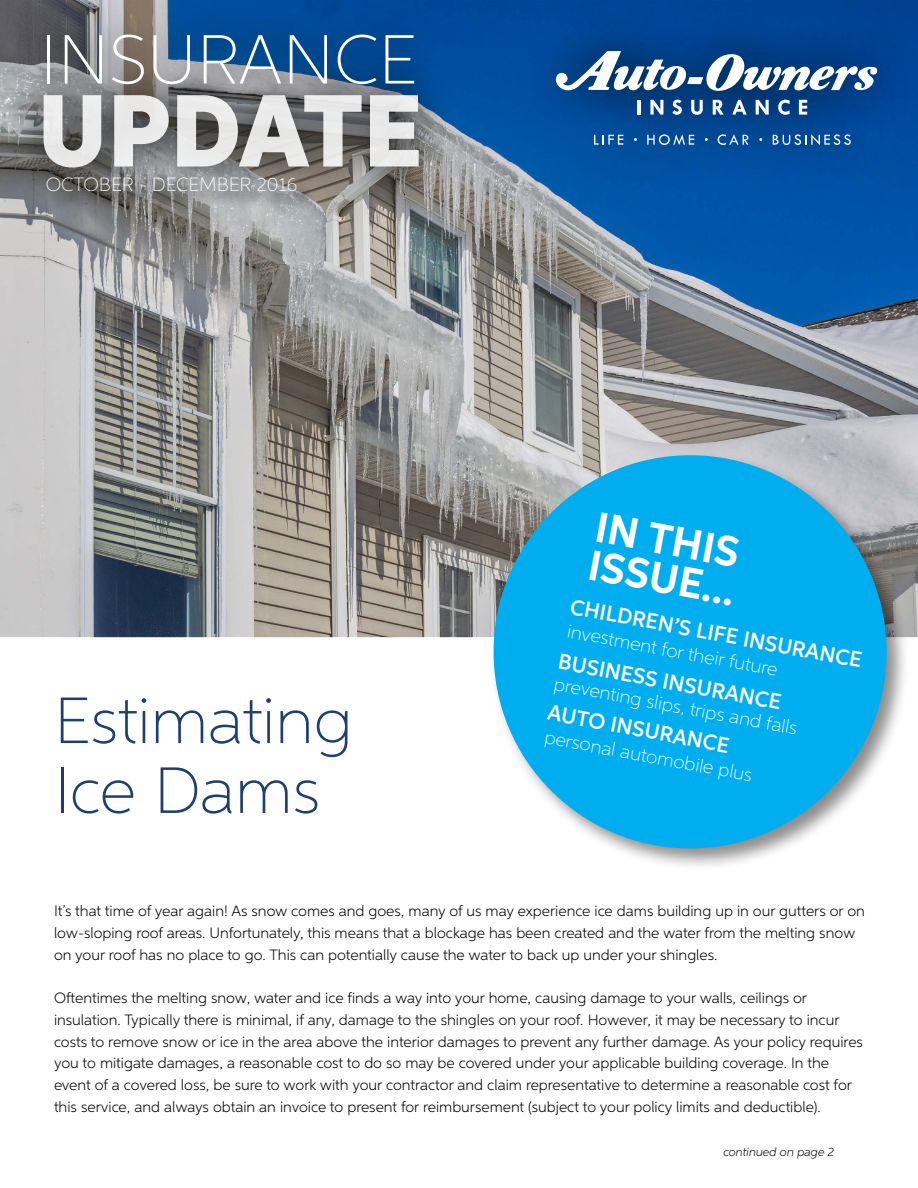
<style>
.page{position:relative;width:918px;height:1188px;background:#fff}
.page>*{position:absolute;margin:0;border:0;box-sizing:border-box;transform-origin:0 0}
.t1{font:900 102.6px "Aspira";color:#fff}
.t2{font:100 69.45px "Aspira";color:#fff}
.t3{font:100 65.55px/69.9px "Aspira";color:#203f71}
.t4{font:700 42.75px/38.4px "Aspira";color:#fff}
.t5{font:600 21.75px "Aspira";color:#fff}
.t6{font:100 19.35px "Aspira";color:#fff}
.t7{font:100 18.75px "Aspira";color:#fff}
.t8{font:300 15px/21.8px "Aspira";color:#000}
.t9{font:italic 300 12px "Aspira";color:#000}
</style>
<div class="page">
<img style="left:0;top:0;width:918px;height:637px">
<svg style="left:5px;top:0;width:450px;height:205px;background:#53667a"></svg>
<div style="left:50px;top:180px;width:265px;height:30px;background:#000;opacity:.75"></div>
<div style="left:514px;top:8px;width:404px;height:180px;background:#000;opacity:.89"></div>
<svg style="left:556px;top:51px;width:321px;height:42px"></svg>
<hr style="left:638px;top:100px;width:3px;height:15px;background:#fff">
<svg style="left:650px;top:100px;width:13px;height:15px"></svg>
<svg style="left:672px;top:100px;width:10px;height:15px"></svg>
<svg style="left:691px;top:100px;width:12px;height:15px"></svg>
<svg style="left:713px;top:100px;width:11px;height:15px"></svg>
<svg style="left:732px;top:100px;width:15px;height:15px"></svg>
<svg style="left:756px;top:100px;width:13px;height:15px"></svg>
<svg style="left:778px;top:100px;width:12px;height:15px"></svg>
<svg style="left:799px;top:100px;width:8px;height:15px"></svg>
<svg style="left:594px;top:135px;width:29px;height:10px"></svg>
<svg style="left:647px;top:134px;width:47px;height:11px"></svg>
<svg style="left:718px;top:134px;width:31px;height:11px"></svg>
<svg style="left:773px;top:134px;width:78px;height:11px"></svg>
<div style="left:489px;top:451px;width:421px;height:421px;background:#000;opacity:.45"></div>
<svg style="left:489px;top:451px;width:402px;height:402px;background:#33b4e5"></svg>
<h2 class="t2" style="left:40px;top:18px;width:378px">INSURANCE</h2>
<h1 class="t1" style="left:37px;top:68px;width:387px">UPDATE</h1>
<p class="t6" style="left:46px;top:173px;width:253px">OCTOBER - DECEMBER 2016</p>
<h3 class="t3" style="left:54px;top:684px;width:300px">Estimating<br>Ice Dams</h3>
<h3 class="t4" style="left:598px;top:508px;width:150px;rotate:10deg">IN THIS<br>ISSUE...</h3>
<h3 class="t5" style="left:573px;top:594px;width:298px;rotate:10deg">CHILDREN’S LIFE INSURANCE</h3>
<p class="t7" style="left:570px;top:619px;width:215px;rotate:11deg">investment for their future</p>
<h3 class="t5" style="left:550px;top:700px;width:186px;rotate:10deg">AUTO INSURANCE</h3>
<h3 class="t5" style="left:561px;top:649px;width:228px;rotate:10deg">BUSINESS INSURANCE</h3>
<p class="t7" style="left:557px;top:671px;width:248px;rotate:11deg">preventing slips, trips and falls</p>
<p class="t7" style="left:547px;top:725px;width:212px;rotate:11deg">personal automobile plus</p>
<p class="t8" style="left:54px;top:900px;width:813px">It’s that time of year again! As snow comes and goes, many of us may experience ice dams building up in our gutters or on low-sloping roof areas. Unfortunately, this means that a blockage has been created and the water from the melting snow on your roof has no place to go. This can potentially cause the water to back up under your shingles.</p>
<p class="t8" style="left:54px;top:987px;width:810px">Oftentimes the melting snow, water and ice finds a way into your home, causing damage to your walls, ceilings or insulation. Typically there is minimal, if any, damage to the shingles on your roof. However, it may be necessary to incur costs to remove snow or ice in the area above the interior damages to prevent any further damage. As your policy requires you to mitigate damages, a reasonable cost to do so may be covered under your applicable building coverage. In the event of a covered loss, be sure to work with your contractor and claim representative to determine a reasonable cost for this service, and always obtain an invoice to present for reimbursement (subject to your policy limits and deductible).</p>
<p class="t9" style="left:723px;top:1145px;width:112px">continued on page 2</p>
</div>
